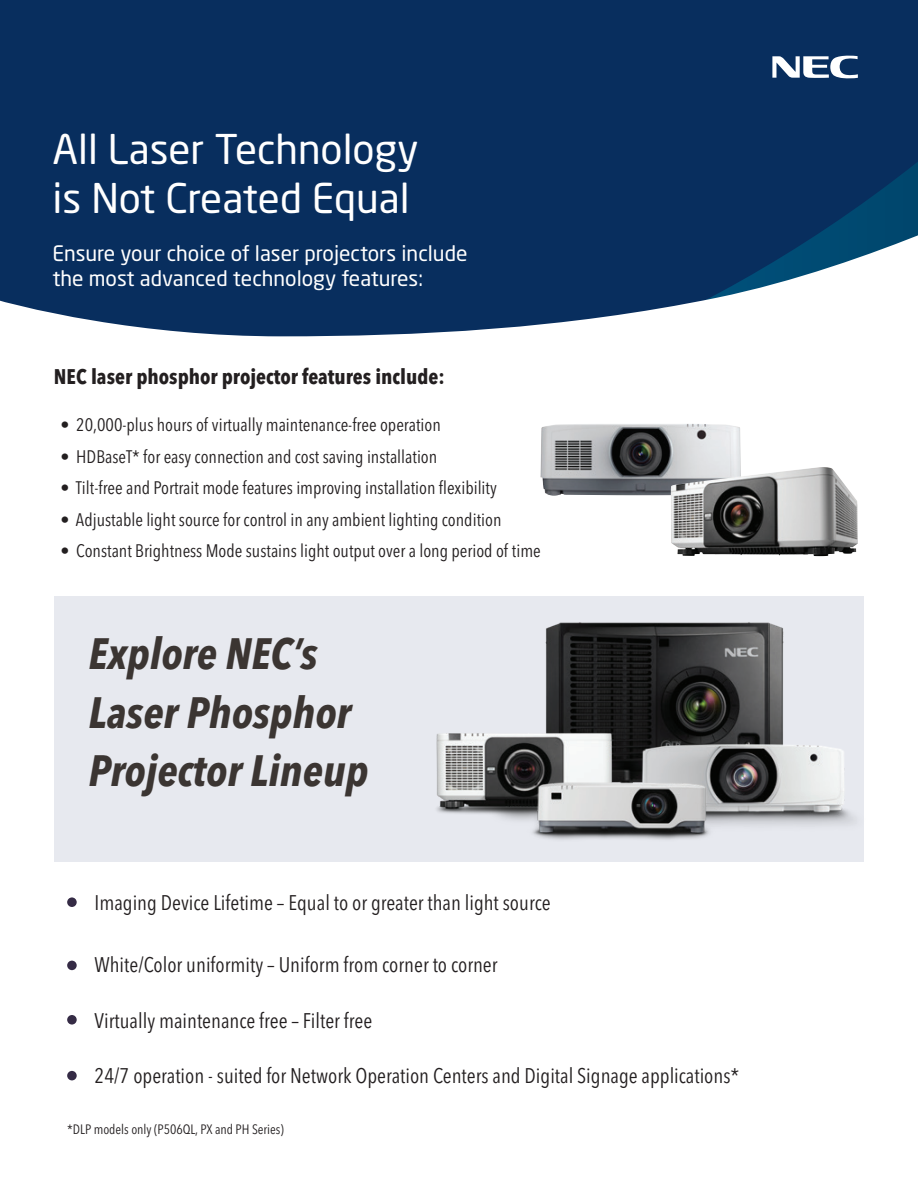
<style>
.page{position:relative;width:918px;height:1188px;background:#fff}
.page>*{position:absolute;margin:0;border:0;box-sizing:border-box;transform-origin:0 0}
.t1{font:italic 700 condensed 43.5px/58.5px "Avenir Next LT Pro";color:#3b3532}
.t2{font:40.5px/49.5px "Neo Sans Std";color:#fff}
.t3{font:condensed 21px "Avenir Next LT Pro";color:#231f20}
.t4{font:21px/25.2px "Neo Sans Std";color:#fff}
.t5{font:700 condensed 21px "Avenir Next LT Pro";color:#231f20}
.t6{font:condensed 18px "Avenir Next LT Pro";color:#231f20}
.t7{font:condensed 13.5px "Avenir Next LT Pro";color:#231f20}
</style>
<div class="page">
<div style="left:0;top:0;width:918px;height:340px;background:#082e5e"></div>
<svg style="left:0;top:187px;width:918px;height:370px"></svg>
<svg style="left:772px;top:55px;width:86px;height:24px"></svg>
<div style="left:54px;top:596px;width:810px;height:266px;background:#e7e9ef"></div>
<img style="left:540px;top:423px;width:201px;height:73px">
<img style="left:671px;top:467px;width:152px;height:89px">
<img style="left:545px;top:622px;width:239px;height:116px">
<img style="left:436px;top:726px;width:195px;height:93px">
<div style="left:67px;top:897px;width:10px;height:10px;background:#352b45;border-radius:50%"></div>
<div style="left:67px;top:961px;width:10px;height:9px;background:#352b45;border-radius:50%"></div>
<div style="left:67px;top:1015px;width:10px;height:10px;background:#352b45;border-radius:50%"></div>
<div style="left:67px;top:1071px;width:10px;height:9px;background:#352b45;border-radius:50%"></div>
<img style="left:614px;top:738px;width:242px;height:88px">
<img style="left:507px;top:776px;width:218px;height:64px">
<h2 class="t2" style="left:52px;top:124px;width:368px">All Laser Technology is Not Created Equal</h2>
<p class="t4" style="left:52px;top:240px;width:416px">Ensure your choice of laser projectors include the most advanced technology features:</p>
<p class="t5" style="left:54px;top:364px;width:392px">NEC laser phosphor projector features include:</p>
<p class="t6" style="left:61px;top:414px;width:382px">• 20,000-plus hours of virtually maintenance-free operation</p>
<p class="t6" style="left:61px;top:446px;width:378px">• HDBaseT* for easy connection and cost saving installation</p>
<p class="t6" style="left:61px;top:477px;width:438px">• Tilt-free and Portrait mode features improving installation flexibility</p>
<p class="t6" style="left:61px;top:509px;width:442px">• Adjustable light source for control in any ambient lighting condition</p>
<p class="t6" style="left:61px;top:540px;width:482px">• Constant Brightness Mode sustains light output over a long period of time</p>
<h1 class="t1" style="left:89px;top:624px;width:281px">Explore NEC’s<br>Laser Phosphor<br>Projector Lineup</h1>
<p class="t3" style="left:95px;top:890px;width:458px">Imaging Device Lifetime – Equal to or greater than light source</p>
<p class="t3" style="left:95px;top:952px;width:405px">White/Color uniformity – Uniform from corner to corner</p>
<p class="t3" style="left:95px;top:1008px;width:279px">Virtually maintenance free – Filter free</p>
<p class="t3" style="left:95px;top:1063px;width:646px">24/7 operation - suited for Network Operation Centers and Digital Signage applications*</p>
<p class="t7" style="left:67px;top:1121px;width:218px">*DLP models only (P506QL, PX and PH Series)</p>
</div>
